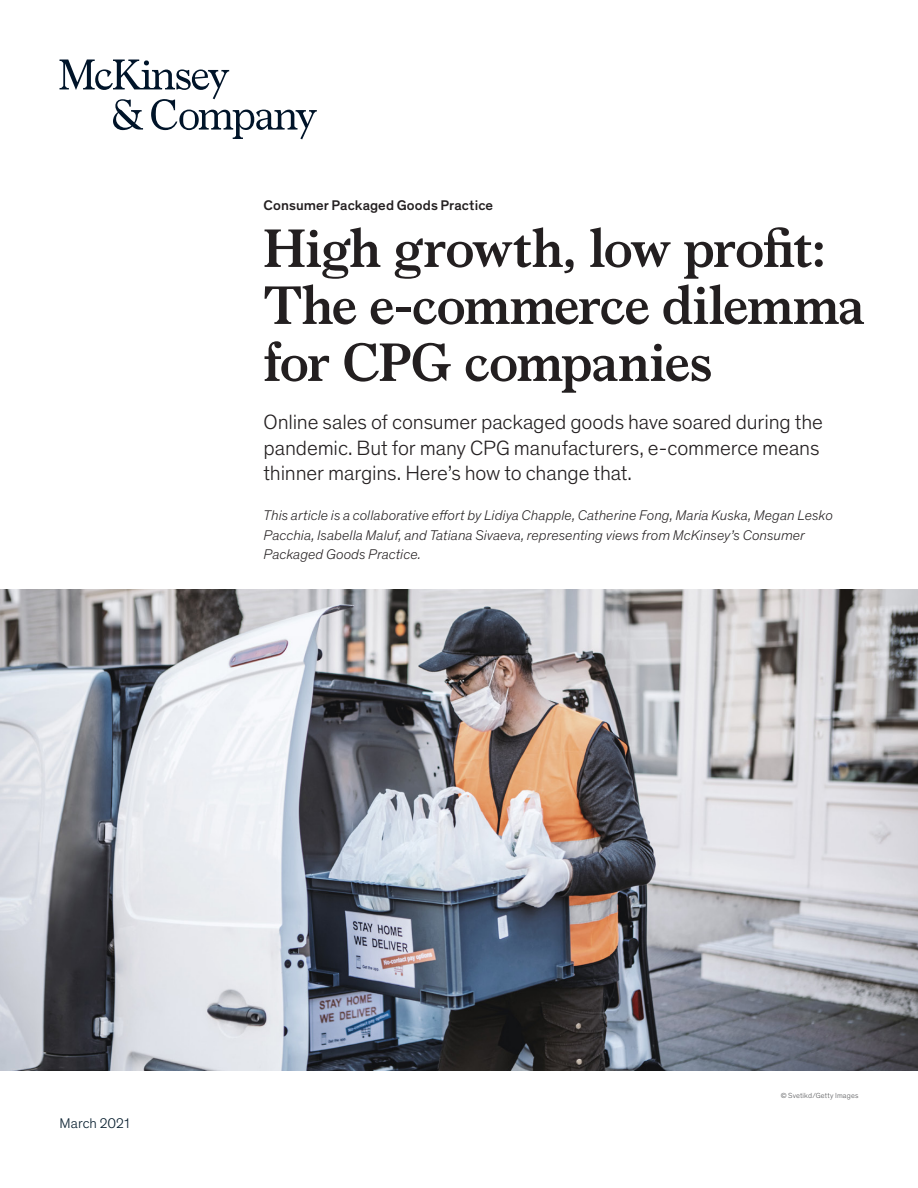
<style>
.page{position:relative;width:918px;height:1188px;background:#fff}
.page>*{position:absolute;margin:0;border:0;box-sizing:border-box;transform-origin:0 0}
.Title_of_article-dee{font:700 54px/57px "Bower";letter-spacing:-.015em;color:#231f20}
.Standfirst-Dek_McKin{font:300 21px/25.5px "Mc Kinsey Sans";letter-spacing:-.005em;color:#231f20}
.Author_byline{font:italic 300 14.25px/19.5px "Mc Kinsey Sans";letter-spacing:.005em;color:#231f20}
.Eyebrow{font:500 14.25px "Mc Kinsey Sans";letter-spacing:.005em;color:#231f20}
.Cover_date_-_Deep_bl{font:300 14.25px "Mc Kinsey Sans";letter-spacing:.005em;color:#051c2c}
.Art_Photo_credit{font:300 7.5px "Mc Kinsey Sans";letter-spacing:.015em;color:#57585a}
</style>
<div class="page">
<img style="left:0;top:590px;width:918px;height:480px">
<svg style="left:60px;top:60px;width:257px;height:79px"></svg>
<p class="Eyebrow" style="left:264px;top:195px;width:231px">Consumer Packaged Goods Practice</p>
<p class="Title_of_article-dee" style="left:264px;top:216px;width:603px">High growth, low profit:<br>The e-commerce dilemma for CPG companies</p>
<p class="Standfirst-Dek_McKin" style="left:264px;top:409px;width:561px">Online sales of consumer packaged goods have soared during the pandemic. But for many CPG manufacturers, e-commerce means thinner margins. Here’s how to change that.</p>
<p class="Author_byline" style="left:264px;top:505px;width:571px">This article is a collaborative effort by Lidiya Chapple, Catherine Fong, Maria Kuska, Megan Lesko<br>Pacchia, Isabella Maluf, and Tatiana Sivaeva, representing views from McKinsey’s Consumer<br>Packaged Goods Practice.</p>
<p class="Cover_date_-_Deep_bl" style="left:60px;top:1113px;width:71px">March 2021</p>
<p class="Art_Photo_credit" style="left:781px;top:1090px;width:79px">© Svetikd/Getty Images</p>
</div>
